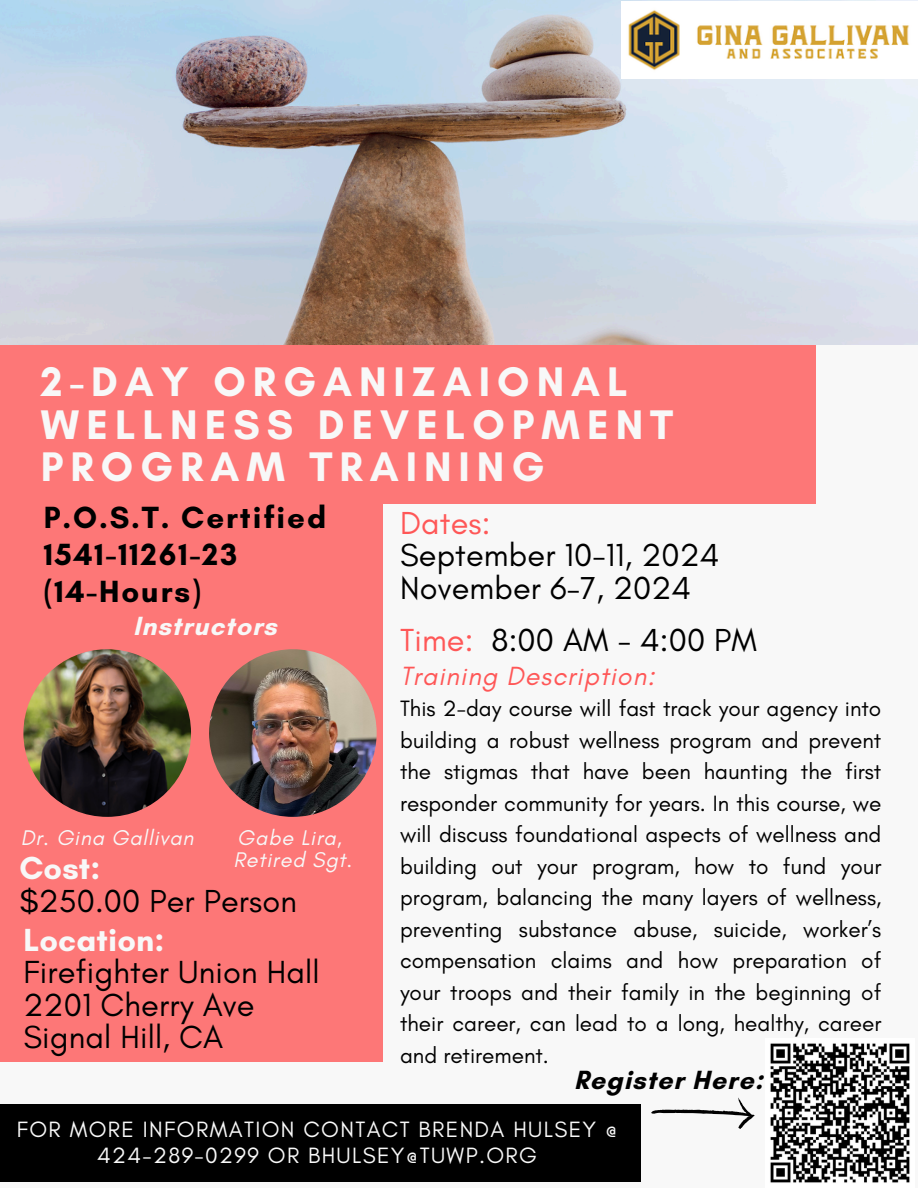
<style>
.page{position:relative;width:918px;height:1188px;background:#f8f8f8}
.page>*{position:absolute;margin:0;border:0;box-sizing:border-box;transform-origin:0 0}
.t1{font:700 42.15px/42.5px "Glacial Indifference";letter-spacing:.165em;color:#f8f8f8}
.t2{font:32.55px/32.7px "Glacial Indifference";letter-spacing:.005em;color:#000}
.t3{font:32.4px/32.7px "Glacial Indifference";letter-spacing:.005em;color:#000}
.t4{font:700 32.4px "Glacial Indifference";color:#f8f8f8}
.t5{font:700 31.2px/37.2px "Glacial Indifference";letter-spacing:.06em;color:#000}
.t6{font:italic 26.85px "Glacial Indifference";letter-spacing:.035em;color:#ff5757}
.t7{font:700 26.85px "Glacial Indifference";letter-spacing:.035em;color:#000}
.t8{font:700 26.85px "Glacial Indifference";letter-spacing:.035em;color:#f8f8f8}
.t9{font:22.5px/31.5px "Glacial Indifference";color:#000;text-align:justify}
.t10{font:22.5px/26.4px "Glacial Indifference";letter-spacing:.06em;color:#f8f8f8;text-align:center}
.t11{font:italic 21.6px "Glacial Indifference";letter-spacing:.035em;color:#f8f8f8}
.s1{color:#ff5757}
.s2{font-weight:700;color:#f8f8f8}
</style>
<div class="page">
<img style="left:0;top:0;width:918px;height:344px">
<div style="left:0;top:345px;width:816px;height:159px;background:#fd7777"></div>
<div style="left:0;top:504px;width:383px;height:558px;background:#fd7777"></div>
<div style="left:0;top:1104px;width:641px;height:78px;background:#000"></div>
<img style="left:622px;top:2px;width:296px;height:76px">
<img style="left:209px;top:649px;width:168px;height:168px;border-radius:50%">
<img style="left:23px;top:649px;width:168px;height:168px;border-radius:50%">
<img style="left:770px;top:1043px;width:140px;height:140px">
<svg style="left:651px;top:1097px;width:104px;height:32px"></svg>
<p class="t1" style="left:41px;top:360px;width:634px">2-DAY ORGANIZAIONAL<br>WELLNESS DEVELOPMENT<br>PROGRAM TRAINING</p>
<h3 class="t3" style="left:400px;top:506px;width:321px"><span class="s1">Dates:<br></span>September 10-11, 2024</h3>
<p class="t3" style="left:400px;top:571px;width:293px">November 6-7, 2024</p>
<p class="t5" style="left:44px;top:498px;width:284px">P.O.S.T. Certified<br>1541-11261-23 (14-Hours)</p>
<p class="t8" style="left:133px;top:609px;width:145px">Instructors</p>
<p class="t11" style="left:21px;top:824px;width:174px">Dr. Gina Gallivan</p>
<p class="t11" style="left:237px;top:824px;width:106px">Gabe Lira,</p>
<p class="t11" style="left:233px;top:846px;width:120px">Retired Sgt.</p>
<p class="t4" style="left:19px;top:849px;width:82px">Cost:</p>
<h3 class="t3" style="left:19px;top:884px;width:279px">$250.00 Per Person</h3>
<p class="t2" style="left:23px;top:923px;width:298px"><span class="s2">Location:<br></span>Firefighter Union Hall<br>2201 Cherry Ave</p>
<p class="t2" style="left:23px;top:1021px;width:201px">Signal Hill, CA</p>
<p class="t3" style="left:400px;top:623px;width:358px"><span class="s1">Time:</span> 8:00 AM - 4:00 PM</p>
<h3 class="t6" style="left:400px;top:660px;width:256px">Training Description:</h3>
<h3 class="t9" style="left:400px;top:693px;width:483px">This 2-day course will fast track your agency into building a robust wellness program and prevent the stigmas that have been haunting the first responder community for years. In this course, we will discuss foundational aspects of wellness and building out your program, how to fund your program, balancing the many layers of wellness, preventing substance abuse, suicide, worker’s compensation claims and how preparation of your troops and their family in the beginning of their career, can lead to a long, healthy, career and retirement.</h3>
<p class="t7" style="left:574px;top:1064px;width:190px">Register Here:</p>
<p class="t10" style="left:17px;top:1116px;width:602px">FOR MORE INFORMATION CONTACT BRENDA HULSEY @<br>424-289-0299 OR BHULSEY@TUWP.ORG</p>
</div>
